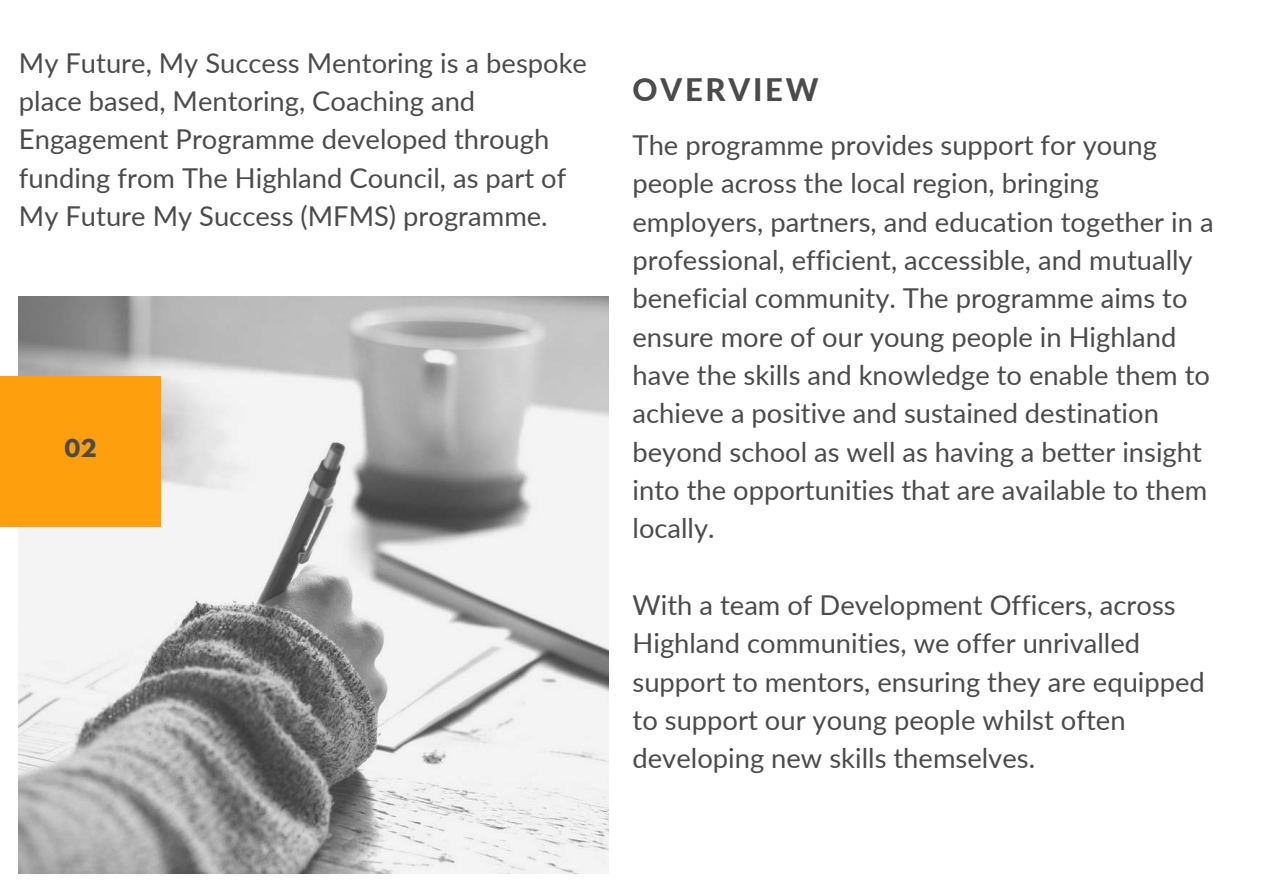
<style>
.page{position:relative;width:1263px;height:894px;background:#fff}
.page>*{position:absolute;margin:0;border:0;box-sizing:border-box;transform-origin:0 0}
.t1{font:800 31.05px "Lato";letter-spacing:.09em;color:#4b4b4b}
.t2{font:27.3px/38.2px "Lato";color:#4b4b4b}
.t3{font:700 21.9px "League Spartan";color:#4b4b4b}
</style>
<div class="page">
<img style="left:19px;top:297px;width:589px;height:576px">
<div style="left:0;top:375px;width:161px;height:151px;background:#fea00d"></div>
<p class="t2" style="left:19px;top:42px;width:569px">My Future, My Success Mentoring is a bespoke place based, Mentoring, Coaching and Engagement Programme developed through funding from The Highland Council, as part of My Future My Success (MFMS) programme.</p>
<p class="t3" style="left:64px;top:430px;width:34px">02</p>
<p class="t1" style="left:632px;top:67px;width:188px">OVERVIEW</p>
<p class="t2" style="left:632px;top:125px;width:583px">The programme provides support for young people across the local region, bringing employers, partners, and education together in a professional, efficient, accessible, and mutually beneficial community. The programme aims to ensure more of our young people in Highland have the skills and knowledge to enable them to achieve a positive and sustained destination beyond school as well as having a better insight into the opportunities that are available to them locally.</p>
<p class="t2" style="left:632px;top:584px;width:574px">With a team of Development Officers, across Highland communities, we offer unrivalled support to mentors, ensuring they are equipped to support our young people whilst often developing new skills themselves.</p>
</div>
